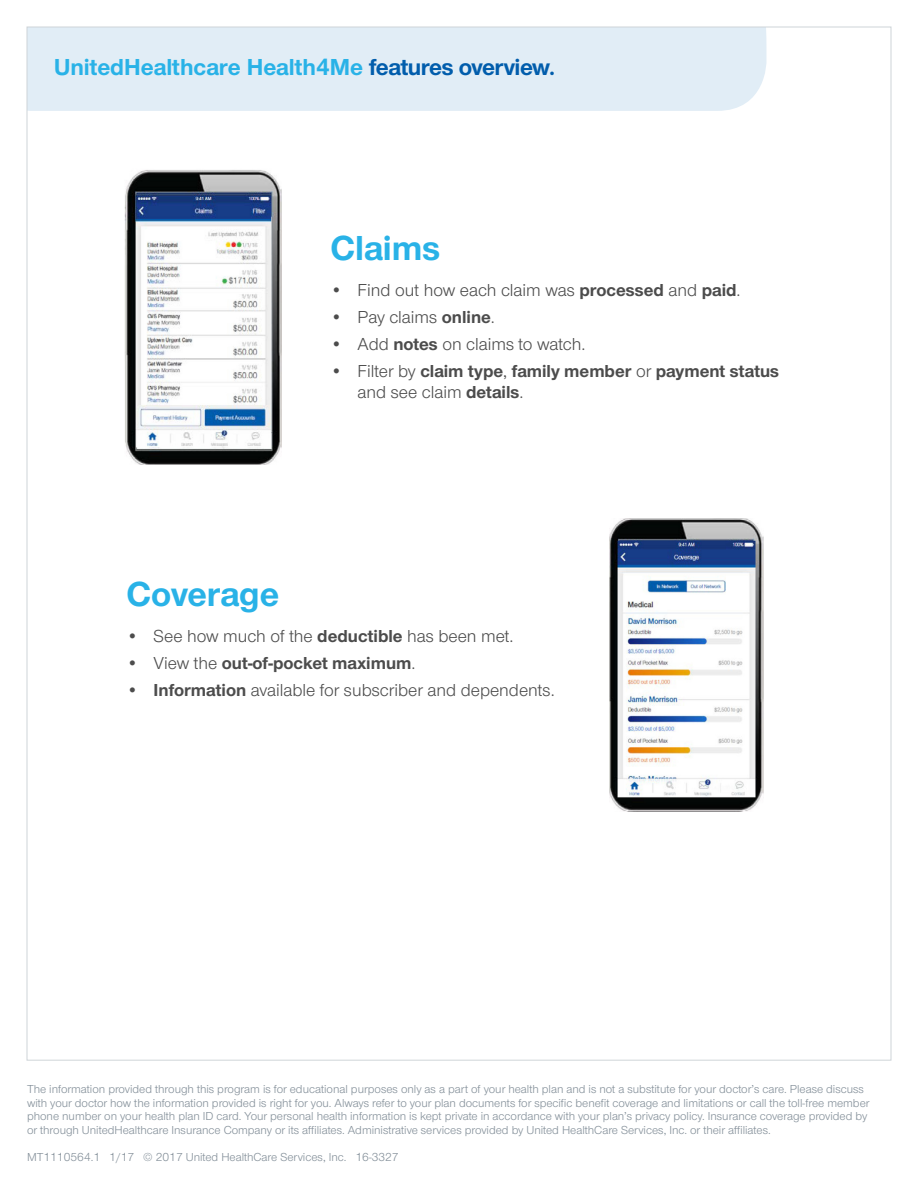
<style>
.page{position:relative;width:918px;height:1188px;background:#fff}
.page>*{position:absolute;margin:0;border:0;box-sizing:border-box;transform-origin:0 0}
.t1{font:700 36px "UHC Sans";color:#29b2e7}
.t2{font:700 24px "UHC Sans";color:#29b2e7}
.t3{font:18px "UHC Sans";color:#4c4c4c}
.t4{font:700 18px/21px "UHC Sans";color:#4c4c4c}
.t5{font:12px "UHC Sans";color:#828e98}
.s1{color:#015dac}
.s2{font-weight:700}
.s3{font-weight:400}
</style>
<div class="page">
<div style="left:29px;top:29px;width:737px;height:82px;background:#e1edf6"></div>
<img style="left:125px;top:170px;width:157px;height:294px">
<img style="left:610px;top:519px;width:154px;height:292px">
<p class="t2" style="left:54px;top:51px;width:503px">UnitedHealthcare Health4Me <span class="s1">features overview.</span></p>
<p class="t1" style="left:331px;top:224px;width:111px">Claims</p>
<p class="t3" style="left:331px;top:278px;width:412px">• Find out how each claim was <span class="s2">processed</span> and <span class="s2">paid</span>.</p>
<p class="t3" style="left:331px;top:305px;width:166px">• Pay claims <span class="s2">online</span>.</p>
<p class="t3" style="left:331px;top:332px;width:256px">• Add <span class="s2">notes</span> on claims to watch.</p>
<p class="t4" style="left:358px;top:360px;width:423px;text-indent:-27px"><span class="s3">• Filter by</span> claim type<span class="s3">,</span> family member <span class="s3">or</span> payment status <span class="s3">and see claim</span> details<span class="s3">.</span></p>
<p class="t1" style="left:127px;top:570px;width:154px">Coverage</p>
<p class="t3" style="left:127px;top:625px;width:388px">• See how much of the <span class="s2">deductible</span> has been met.</p>
<p class="t4" style="left:127px;top:652px;width:290px"><span class="s3">• View the</span> out-of-pocket maximum<span class="s3">.</span></p>
<p class="t3" style="left:127px;top:679px;width:430px"><span class="s2">• Information</span> available for subscriber and dependents.</p>
<p class="t5" style="left:27px;top:1081px;width:839px">The information provided through this program is for educational purposes only as a part of your health plan and is not a substitute for your doctor’s care. Please discuss</p>
<p class="t5" style="left:27px;top:1095px;width:844px">with your doctor how the information provided is right for you. Always refer to your plan documents for specific benefit coverage and limitations or call the toll-free member</p>
<p class="t5" style="left:27px;top:1108px;width:842px">phone number on your health plan ID card. Your personal health information is kept private in accordance with your plan’s privacy policy. Insurance coverage provided by</p>
<p class="t5" style="left:27px;top:1122px;width:745px">or through UnitedHealthcare Insurance Company or its affiliates. Administrative services provided by United HealthCare Services, Inc. or their affiliates.</p>
<p class="t5" style="left:27px;top:1149px;width:373px">MT1110564.1 1/17 © 2017 United HealthCare Services, Inc. 16-3327</p>
</div>
